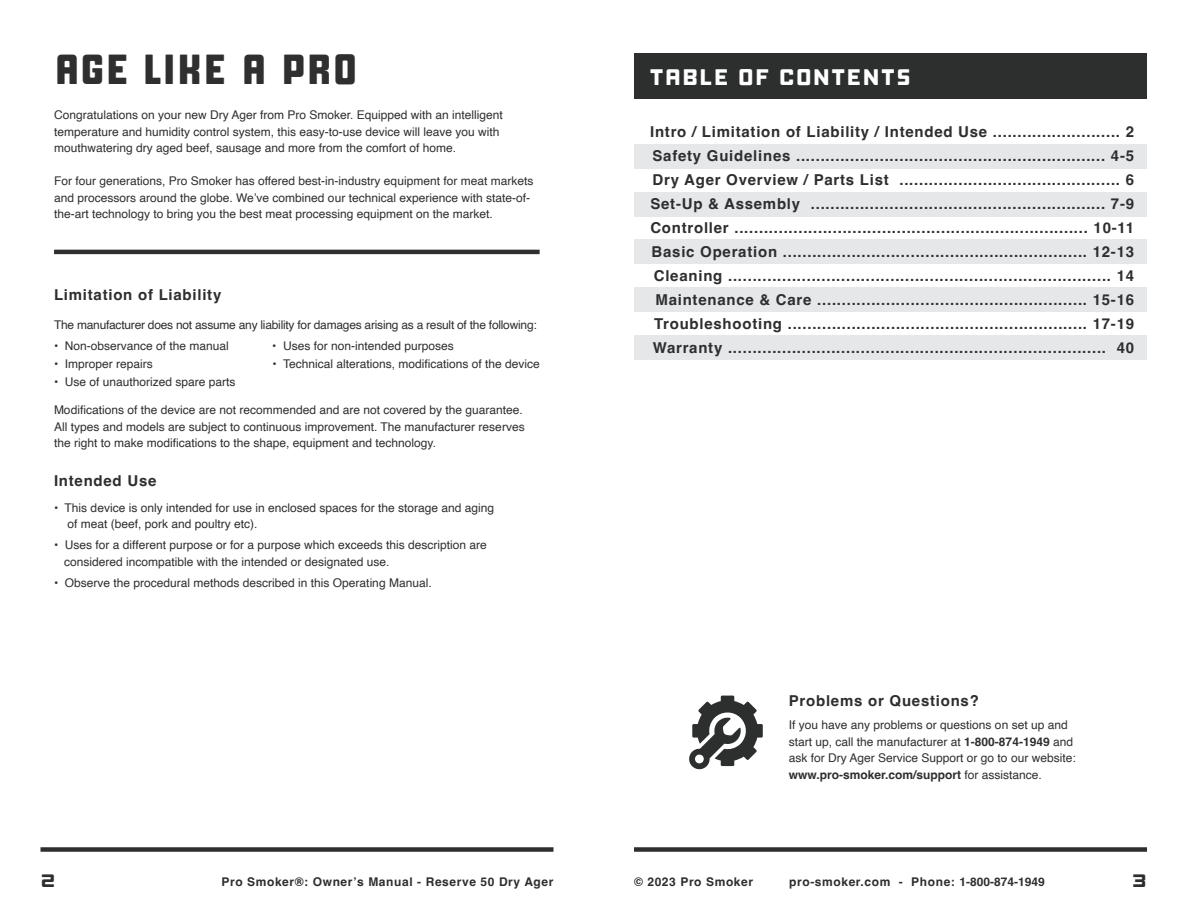
<style>
.page{position:relative;width:1188px;height:918px;background:#fff}
.page>*{position:absolute;margin:0;border:0;box-sizing:border-box;transform-origin:0 0}
.t1{font:800 42px "Manufaktur";letter-spacing:.015em;color:#2f2f2f}
.t2{font:800 expanded 22.5px "Manufaktur";letter-spacing:.045em;color:#fff}
.t3{font:900 expanded 18px "Manufaktur";color:#2d2e2e}
.t4{font:700 15px "Helvetica";letter-spacing:.05em;color:#2d2e2e}
.t5{font:12px/16.5px "Helvetica";color:#2f2f2f}
.t6{font:700 12px "Helvetica";letter-spacing:.05em;color:#2d2e2e}
.t7{font:12px "Helvetica";letter-spacing:-.02em;color:#2f2f2f}
.t8{font:700 12px "Helvetica";color:#2f2f2f}
.s1{font-weight:700}
.s2{font-weight:400}
.s3{color:#2f2f2f}
</style>
<div class="page">
<div style="left:40px;top:847px;width:514px;height:5px;background:#2d2e2e"></div>
<div style="left:634px;top:847px;width:513px;height:5px;background:#2d2e2e"></div>
<div style="left:634px;top:145px;width:513px;height:24px;background:#e6e7e9"></div>
<div style="left:634px;top:288px;width:513px;height:24px;background:#e6e7e9"></div>
<div style="left:634px;top:192px;width:513px;height:24px;background:#e6e7e9"></div>
<div style="left:634px;top:335px;width:513px;height:24px;background:#e6e7e9"></div>
<div style="left:634px;top:240px;width:513px;height:24px;background:#e6e7e9"></div>
<div style="left:634px;top:53px;width:513px;height:46px;background:#2d2e2e"></div>
<hr style="left:54px;top:250px;width:486px;height:4px;background:#2f2f2f">
<svg style="left:689px;top:696px;width:74px;height:74px"></svg>
<p class="t1" style="left:54px;top:40px;width:306px">AGE LIKE A PRO</p>
<p class="t5" style="left:54px;top:107px;width:450px">Congratulations on your new Dry Ager from Pro Smoker. Equipped with an intelligent</p>
<p class="t5" style="left:54px;top:124px;width:447px">temperature and humidity control system, this easy-to-use device will leave you with mouthwatering dry aged beef, sausage and more from the comfort of home.</p>
<p class="t5" style="left:54px;top:173px;width:481px">For four generations, Pro Smoker has offered best-in-industry equipment for meat markets and processors around the globe. We’ve combined our technical experience with state-of&shy;the-art technology to bring you the best meat processing equipment on the market.</p>
<p class="t4" style="left:54px;top:286px;width:169px">Limitation of Liability</p>
<p class="t7" style="left:54px;top:315px;width:484px">The manufacturer does not assume any liability for damages arising as a result of the following:</p>
<p class="t5" style="left:54px;top:338px;width:176px">• Non-observance of the manual</p>
<p class="t5" style="left:272px;top:338px;width:183px">• Uses for non-intended purposes</p>
<p class="t5" style="left:54px;top:356px;width:100px">• Improper repairs</p>
<p class="t5" style="left:273px;top:356px;width:269px">• Technical alterations, modifications of the device</p>
<p class="t5" style="left:54px;top:374px;width:183px">• Use of unauthorized spare parts</p>
<p class="t5" style="left:54px;top:402px;width:470px">Modifications of the device are not recommended and are not covered by the guarantee.</p>
<p class="t5" style="left:54px;top:419px;width:472px">All types and models are subject to continuous improvement. The manufacturer reserves the right to make modifications to the shape, equipment and technology.</p>
<p class="t4" style="left:54px;top:472px;width:104px">Intended Use</p>
<p class="t5" style="left:54px;top:500px;width:442px">• This device is only intended for use in enclosed spaces for the storage and aging</p>
<p class="t5" style="left:67px;top:516px;width:192px">of meat (beef, pork and poultry etc).</p>
<p class="t5" style="left:54px;top:537px;width:434px">• Uses for a different purpose or for a purpose which exceeds this description are</p>
<p class="t5" style="left:64px;top:554px;width:327px">considered incompatible with the intended or designated use.</p>
<p class="t5" style="left:54px;top:575px;width:379px">• Observe the procedural methods described in this Operating Manual.</p>
<p class="t2" style="left:650px;top:61px;width:263px">TABLE OF CONTENTS</p>
<p class="t4" style="left:650px;top:123px;width:485px">Intro / Limitation of Liability / Intended Use .......................... 2</p>
<p class="t4" style="left:653px;top:147px;width:483px">Safety Guidelines ............................................................... 4-5</p>
<p class="t4" style="left:653px;top:171px;width:483px">Dry Ager Overview / Parts List ............................................. 6</p>
<p class="t4" style="left:650px;top:195px;width:485px">Set-Up &amp; Assembly ............................................................ 7-9</p>
<p class="t4" style="left:650px;top:219px;width:485px">Controller ........................................................................ 10-11</p>
<p class="t4" style="left:652px;top:243px;width:484px">Basic Operation .............................................................. 12-13</p>
<p class="t4" style="left:654px;top:267px;width:482px">Cleaning .............................................................................. 14</p>
<p class="t4" style="left:655px;top:291px;width:480px">Maintenance &amp; Care ....................................................... 15-16</p>
<p class="t4" style="left:654px;top:315px;width:482px">Troubleshooting ............................................................. 17-19</p>
<p class="t4" style="left:653px;top:339px;width:483px">Warranty ............................................................................. 40</p>
<p class="t4" style="left:789px;top:691px;width:191px">Problems or Questions?</p>
<p class="t5" style="left:789px;top:717px;width:288px">If you have any problems or questions on set up and start up, call the manufacturer at <span class="s1">1-800-874-1949</span> and ask for Dry Ager Service Support or go to our website:</p>
<p class="t8" style="left:789px;top:767px;width:254px">www.pro-smoker.com/support <span class="s2">for assistance.</span></p>
<h3 class="t3" style="left:40px;top:868px;width:17px">2</h3>
<p class="t6" style="left:222px;top:875px;width:333px">Pro Smoker®: Owner’s Manual - Reserve 50 Dry Ager</p>
<p class="t6" style="left:634px;top:875px;width:121px">© 2023 Pro Smoker</p>
<p class="t6" style="left:789px;top:875px;width:257px">pro-smoker.com - Phone: <span class="s3">1-800-874-1949</span></p>
<h3 class="t3" style="left:1132px;top:868px;width:17px">3</h3>
</div>
